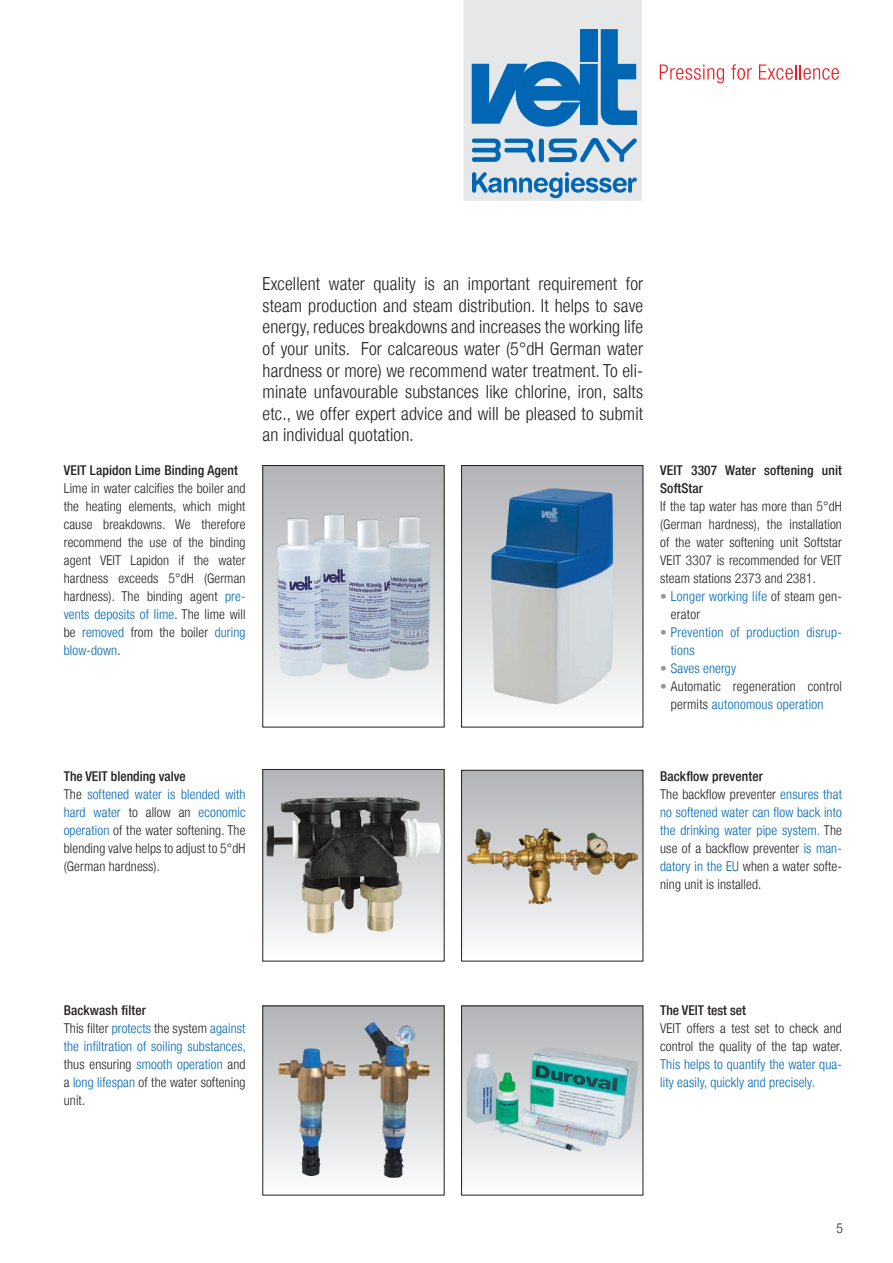
<style>
.page{position:relative;width:893px;height:1263px;background:#fff}
.page>*{position:absolute;margin:0;border:0;box-sizing:border-box;transform-origin:0 0}
.t1{font:300 condensed 18px/21.6px "Helvetica Neue LT";letter-spacing:.01em;color:#231f20;text-align:justify}
.t2{font:300 condensed 13.5px/18px "Helvetica Neue LT";letter-spacing:.01em;color:#231f20;text-align:justify}
.t3{font:300 condensed 13.5px/18px "Helvetica Neue LT";letter-spacing:.01em;color:#0166b3}
.t4{font:500 condensed 13.5px/18px "Helvetica Neue LT";letter-spacing:.01em;color:#231f20}
.s1{color:#0166b3}
.s2{color:#939598}
.s3{color:#231f20}
.s4{font-weight:500}
.s5{font-weight:500;color:#231f20}
</style>
<div class="page">
<svg style="left:463px;top:0;width:179px;height:201px;background:#98bbd6"></svg>
<svg style="left:660px;top:64px;width:64px;height:19px"></svg>
<svg style="left:731px;top:64px;width:21px;height:16px"></svg>
<svg style="left:759px;top:64px;width:80px;height:16px"></svg>
<div style="left:263px;top:465px;width:181px;height:262px;background:linear-gradient(to bottom,#b1b3b6,#fcfdfd)"></div>
<img style="left:277px;top:514px;width:153px;height:170px">
<div style="left:462px;top:465px;width:181px;height:262px;background:linear-gradient(to bottom,#b1b3b6,#fcfdfd)"></div>
<img style="left:491px;top:488px;width:122px;height:216px">
<div style="left:461px;top:465px;width:182px;height:262px;border:1px solid #231f20"></div>
<div style="left:462px;top:1006px;width:181px;height:189px;background:linear-gradient(to bottom,#b2b3b6,#fcfdfd)"></div>
<img style="left:466px;top:1047px;width:173px;height:105px">
<div style="left:263px;top:769px;width:181px;height:192px;background:linear-gradient(to bottom,#b2b3b6,#fcfcfd)"></div>
<img style="left:266px;top:797px;width:175px;height:137px">
<svg style="left:463px;top:772px;width:178px;height:167px;background:#cccbc9"></svg>
<img style="left:467px;top:828px;width:79px;height:76px">
<div style="left:461px;top:770px;width:182px;height:191px;border:1px solid #231f20"></div>
<div style="left:263px;top:1006px;width:181px;height:189px;background:linear-gradient(to bottom,#b1b3b6,#fcfdfd)"></div>
<img style="left:278px;top:1022px;width:151px;height:156px">
<p class="t4" style="left:64px;top:461px;width:176px">VEIT Lapidon Lime Binding Agent</p>
<p class="t2" style="left:64px;top:479px;width:183px">Lime in water calcifies the boiler and the heating elements, which might cause breakdowns. We therefore recommend the use of the binding agent VEIT Lapidon if the water hardness exceeds 5°dH (German hardness). The binding agent <span class="s1">pre&shy;vents deposits of lime</span>. The lime will be <span class="s1">removed</span> from the boiler <span class="s1">during blow-down</span>.</p>
<p class="t1" style="left:263px;top:273px;width:382px">Excellent water quality is an important requirement for steam production and steam distribution. It helps to save energy, reduces breakdowns and increases the working life of your units. For calcareous water (5°dH German water hardness or more) we recommend water treatment. To eli&shy;minate unfavourable substances like chlorine, iron, salts etc., we offer expert advice and will be pleased to submit an individual quotation.</p>
<p class="t4" style="left:660px;top:461px;width:183px">VEIT 3307 Water softening unit<br>SoftStar</p>
<p class="t2" style="left:660px;top:497px;width:183px">If the tap water has more than 5°dH (German hardness), the installation of the water softening unit Softstar VEIT 3307 is recommended for VEIT steam stations 2373 and 2381.</p>
<p class="t3" style="left:671px;top:587px;width:173px;text-indent:-11px"><span class="s2">•</span> Longer working life <span class="s3">of steam gen&shy;erator</span></p>
<p class="t3" style="left:671px;top:623px;width:173px;text-indent:-11px"><span class="s2">•</span> Prevention of production disrup&shy;tions</p>
<p class="t3" style="left:660px;top:659px;width:77px"><span class="s2">•</span> Saves energy</p>
<p class="t2" style="left:660px;top:677px;width:183px;text-align:center"><span class="s2">•</span> Automatic regeneration control permits <span class="s1">autonomous operation</span></p>
<p class="t2" style="left:64px;top:767px;width:183px;text-align:left"><span class="s4">The VEIT blending valve<br></span>The <span class="s1">softened water is blended with hard water</span> to allow an <span class="s1">economic operation</span> of the water softening. The blending valve helps to adjust to 5°dH (German hardness).</p>
<p class="t3" style="left:660px;top:767px;width:183px"><span class="s5">Backflow preventer<br></span><span class="s3">The backflow preventer</span> ensures that no softened water can flow back into the drinking water pipe system. <span class="s3">The use of a backflow preventer</span> is man&shy;datory in the EU <span class="s3">when a water softe&shy;ning unit is installed.</span></p>
<p class="t3" style="left:64px;top:1001px;width:184px"><span class="s5">Backwash filter<br></span><span class="s3">This filter</span> protects <span class="s3">the system</span> against the infiltration of soiling substances, <span class="s3">thus ensuring</span> smooth operation <span class="s3">and a</span> long lifespan <span class="s3">of the water softening unit.</span></p>
<p class="t4" style="left:660px;top:1001px;width:87px">The VEIT test set</p>
<p class="t2" style="left:660px;top:1019px;width:184px">VEIT offers a test set to check and control the quality of the tap water.</p>
<p class="t3" style="left:660px;top:1055px;width:183px">This helps to quantify the water qua&shy;lity easily, quickly and precisely.</p>
<p class="t2" style="left:836px;top:1219px;width:8px">5</p>
</div>
